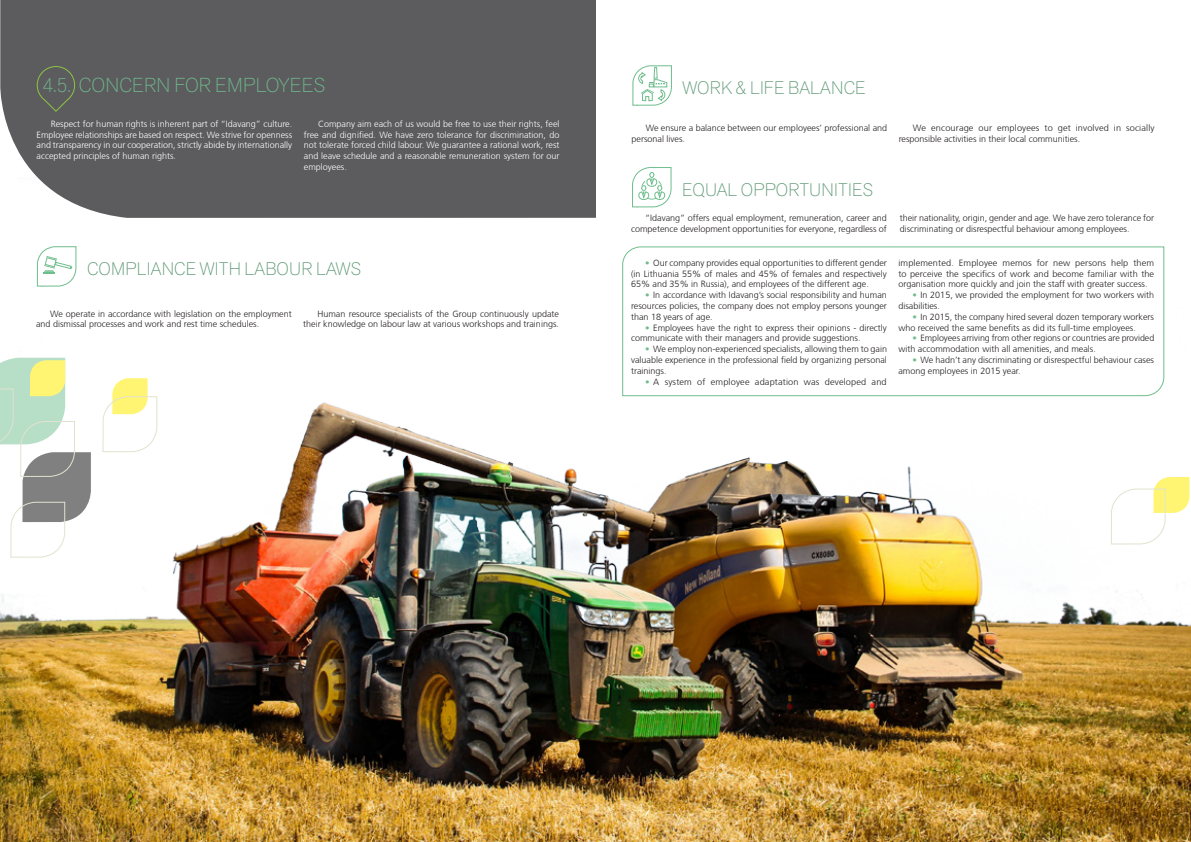
<style>
.page{position:relative;width:1191px;height:842px;background:#fff}
.page>*{position:absolute;margin:0;border:0;box-sizing:border-box;transform-origin:0 0}
.t1{font:200 20px "Akzid Grtsk Next";letter-spacing:.01em;color:#6fbd8d}
.t2{font:200 18px "Akzid Grtsk Next";letter-spacing:.01em;color:#589570}
.t3{font:300 9px/10.8px "Frutiger CE";color:#231f20}
.t4{font:300 9px/10.8px "Frutiger CE";color:#fff;text-align:justify}
.s1{color:#6fbd8d}
</style>
<div class="page">
<img style="left:0;top:246px;width:1191px;height:596px">
<div style="left:0;top:0;width:596px;height:218px;background:#5c5c5f"></div>
<svg style="left:621px;top:246px;width:543px;height:151px"></svg>
<svg style="left:632px;top:167px;width:40px;height:41px"></svg>
<svg style="left:36px;top:246px;width:41px;height:41px"></svg>
<svg style="left:632px;top:65px;width:40px;height:41px"></svg>
<svg style="left:36px;top:66px;width:40px;height:47px;background:#5f625c"></svg>
<svg style="left:1110px;top:477px;width:79px;height:68px"></svg>
<svg style="left:102px;top:378px;width:56px;height:75px"></svg>
<svg style="left:0;top:358px;width:91px;height:200px"></svg>
<h1 class="t1" style="left:43px;top:72px;width:284px">4.5. CONCERN FOR EMPLOYEES</h1>
<p class="t4" style="left:37px;top:118px;width:257px;text-indent:14px">Respect for human rights is inherent part of “Idavang” culture.<br>Employee relationships are based on respect. We strive for openness and transparency in our cooperation, strictly abide by internationally accepted principles of human rights.</p>
<p class="t4" style="left:304px;top:118px;width:257px;text-indent:14px">Company aim each of us would be free to use their rights, feel free and dignified. We have zero tolerance for discrimination, do not tolerate forced child labour. We guarantee a rational work, rest and leave schedule and a reasonable remuneration system for our employees.</p>
<h2 class="t2" style="left:682px;top:76px;width:173px">WORK &amp; LIFE BALANCE</h2>
<p class="t3" style="left:631px;top:123px;width:257px;text-indent:14px">We ensure a balance between our employees’ professional and personal lives.</p>
<p class="t3" style="left:898px;top:123px;width:257px;text-indent:14px">We encourage our employees to get involved in socially responsible activities in their local communities.</p>
<h2 class="t2" style="left:682px;top:178px;width:193px">EQUAL OPPORTUNITIES</h2>
<p class="t3" style="left:631px;top:213px;width:257px;text-align:right">“Idavang” offers equal employment, remuneration, career and competence development opportunities for everyone, regardless of</p>
<p class="t3" style="left:899px;top:213px;width:256px">their nationality, origin, gender and age. We have zero tolerance for discriminating or disrespectful behaviour among employees.</p>
<h2 class="t2" style="left:87px;top:257px;width:275px">COMPLIANCE WITH LABOUR LAWS</h2>
<p class="t3" style="left:631px;top:257px;width:257px;text-align:justify;text-indent:14px"><span class="s1">•</span> Our company provides equal opportunities to different gender (in Lithuania 55% of males and 45% of females and respectively 65% and 35% in Russia), and employees of the different age.</p>
<p class="t3" style="left:631px;top:289px;width:257px;text-align:justify;text-indent:14px"><span class="s1">•</span> In accordance with Idavang’s social responsibility and human resources policies, the company does not employ persons younger than 18 years of age.</p>
<p class="t3" style="left:631px;top:322px;width:257px;text-indent:14px"><span class="s1">•</span> Employees have the right to express their opinions - directly communicate with their managers and provide suggestions.</p>
<p class="t3" style="left:631px;top:343px;width:257px;text-align:justify;text-indent:14px"><span class="s1">•</span> We employ non-experienced specialists, allowing them to gain valuable experience in the professional field by organizing personal trainings.</p>
<p class="t3" style="left:645px;top:376px;width:243px"><span class="s1">•</span> A system of employee adaptation was developed and</p>
<p class="t3" style="left:303px;top:308px;width:257px;text-align:right">Human resource specialists of the Group continuously update their knowledge on labour law at various workshops and trainings.</p>
<p class="t3" style="left:36px;top:308px;width:257px;text-indent:14px">We operate in accordance with legislation on the employment and dismissal processes and work and rest time schedules.</p>
<p class="t3" style="left:898px;top:257px;width:257px;text-align:justify">implemented. Employee memos for new persons help them to perceive the specifics of work and become familiar with the organisation more quickly and join the staff with greater success.</p>
<p class="t3" style="left:898px;top:289px;width:257px;text-indent:14px"><span class="s1">•</span> In 2015, we provided the employment for two workers with disabilities.</p>
<p class="t3" style="left:898px;top:311px;width:257px;text-indent:14px"><span class="s1">•</span> In 2015, the company hired several dozen temporary workers who received the same benefits as did its full-time employees.</p>
<p class="t3" style="left:898px;top:333px;width:257px;text-indent:14px"><span class="s1">•</span> Employees arriving from other regions or countries are provided with accommodation with all amenities, and meals.</p>
<p class="t3" style="left:898px;top:354px;width:257px;text-indent:14px"><span class="s1">•</span> We hadn’t any discriminating or disrespectful behaviour cases among employees in 2015 year.</p>
</div>
